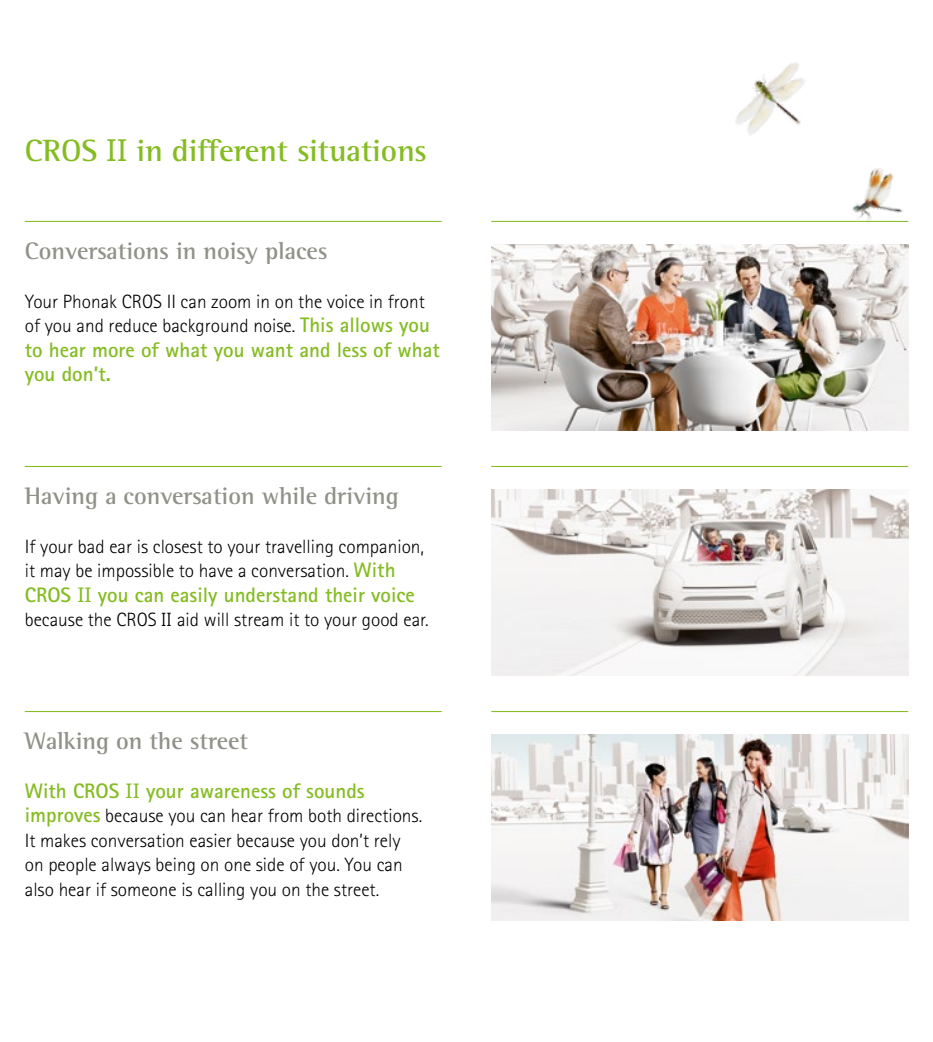
<style>
.page{position:relative;width:933px;height:1042px;background:#fff}
.page>*{position:absolute;margin:0;border:0;box-sizing:border-box;transform-origin:0 0}
.t1{font:700 31.5px "Rotis Semi Serif Pro";color:#85bc22}
.t2{font:700 24.5px "Rotis Semi Serif Pro";color:#919189}
.t3{font:700 21px/24.5px "Rotis Sans Serif Pro";color:#85bc22}
.t4{font:300 19.25px/24.5px "Rotis Sans Serif Pro";color:#000}
.s1{font-family:"Bookman Old Style";font-weight:400}
.s2{font-weight:700;font-size:21px;color:#85bc22}
</style>
<div class="page">
<img style="left:491px;top:244px;width:417px;height:186px">
<img style="left:491px;top:489px;width:417px;height:186px">
<hr style="left:491px;top:711px;width:417px;height:1px;background:#85bc22">
<hr style="left:25px;top:221px;width:416px;height:1px;background:#85bc22">
<hr style="left:25px;top:466px;width:416px;height:1px;background:#85bc22">
<hr style="left:25px;top:711px;width:416px;height:1px;background:#85bc22">
<img style="left:491px;top:734px;width:417px;height:186px">
<hr style="left:491px;top:221px;width:417px;height:1px;background:#85bc22">
<hr style="left:491px;top:466px;width:417px;height:1px;background:#85bc22">
<img style="left:735px;top:62px;width:70px;height:73px">
<img style="left:838px;top:168px;width:71px;height:54px">
<h1 class="t1" style="left:25px;top:131px;width:404px">CROS <span class="s1">II</span> in different situations</h1>
<p class="t2" style="left:25px;top:235px;width:304px">Conversations in noisy places</p>
<p class="t4" style="left:25px;top:289px;width:406px">Your Phonak CROS II can zoom in on the voice in front of you and reduce background noise. <span class="s2">This allows you</span></p>
<p class="t3" style="left:25px;top:337px;width:416px">to hear more of what you want and less of what you don’t.</p>
<p class="t2" style="left:25px;top:480px;width:376px">Having a conversation while driving</p>
<p class="t4" style="left:25px;top:534px;width:401px">If your bad ear is closest to your travelling companion, it may be impossible to have a conversation. <span class="s2">With</span></p>
<p class="t3" style="left:25px;top:582px;width:391px">CROS <span class="s1">II</span> you can easily understand their voice</p>
<p class="t4" style="left:25px;top:608px;width:405px">because the CROS <span class="s1">II</span> aid will stream it to your good ear.</p>
<p class="t2" style="left:25px;top:725px;width:225px">Walking on the street</p>
<p class="t3" style="left:25px;top:778px;width:341px">With CROS <span class="s1">II</span> your awareness of sounds</p>
<p class="t4" style="left:25px;top:804px;width:399px"><span class="s2">improves</span> because you can hear from both directions.<br>It makes conversation easier because you don’t rely on people always being on one side of you. You can also hear if someone is calling you on the street.</p>
</div>
